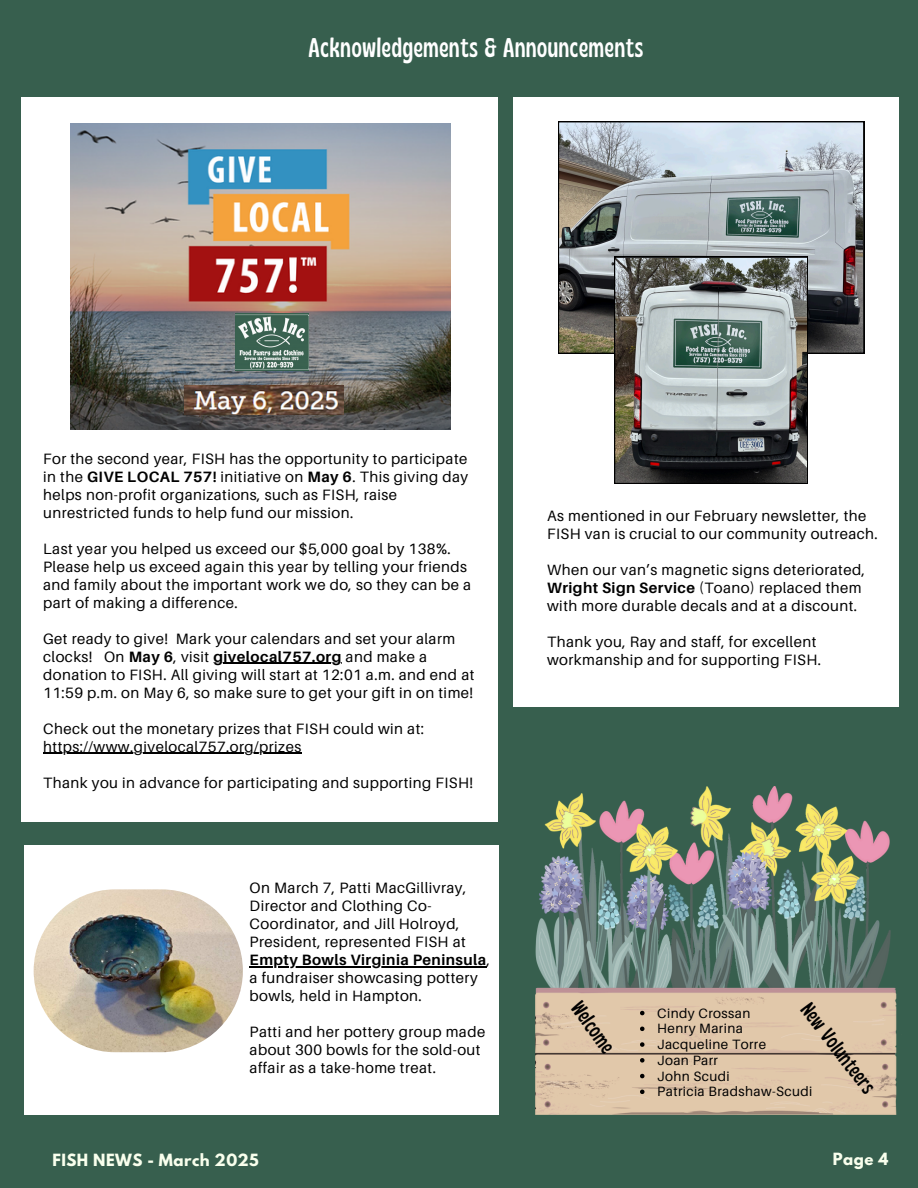
<style>
.page{position:relative;width:918px;height:1188px;background:#375f4e}
.page>*{position:absolute;margin:0;border:0;box-sizing:border-box;transform-origin:0 0}
.t1{font:condensed 27px "Gliker";letter-spacing:.03em;color:#fff}
.t2{font:condensed 21px "Gliker";color:#000}
.t3{font:15px/18px "Aileron";letter-spacing:.03em;color:#000}
.t4{font:700 15px "League Spartan";letter-spacing:.03em;color:#f9ffed}
.t5{font:13.5px "Aileron";letter-spacing:.03em;color:#000}
.s1{font-weight:700}
</style>
<div class="page">
<div style="left:21px;top:97px;width:477px;height:725px;background:#fff"></div>
<hr style="left:213px;top:663px;width:129px;height:1px;background:#000">
<hr style="left:43px;top:753px;width:259px;height:1px;background:#000">
<img style="left:71px;top:123px;width:380px;height:306px">
<img style="left:236px;top:313px;width:73px;height:58px">
<img style="left:184px;top:385px;width:160px;height:29px">
<div style="left:514px;top:97px;width:385px;height:610px;background:#fff"></div>
<img style="left:535px;top:786px;width:362px;height:329px">
<svg style="left:640px;top:1011px;width:5px;height:4px"></svg>
<svg style="left:640px;top:1027px;width:5px;height:4px"></svg>
<svg style="left:640px;top:1042px;width:5px;height:5px"></svg>
<svg style="left:640px;top:1058px;width:5px;height:5px"></svg>
<svg style="left:640px;top:1074px;width:5px;height:4px"></svg>
<svg style="left:640px;top:1090px;width:5px;height:4px"></svg>
<svg style="left:558px;top:121px;width:306px;height:233px;background:#969da0"></svg>
<svg style="left:614px;top:257px;width:194px;height:227px;background:#787d7b"></svg>
<div style="left:24px;top:845px;width:474px;height:270px;background:#fff"></div>
<img style="left:34px;top:889px;width:209px;height:163px;border-radius:81px">
<hr style="left:250px;top:966px;width:237px;height:1px;background:#000">
<p class="t1" style="left:309px;top:30px;width:336px">Acknowledgements &amp; Announcements</p>
<h1 class="t3" style="left:43px;top:449px;width:426px">For the second year, FISH has the opportunity to participate in the <span class="s1">GIVE LOCAL 757!</span> initiative on <span class="s1">May 6</span>. This giving day helps non-profit organizations, such as FISH, raise unrestricted funds to help fund our mission.</h1>
<p class="t3" style="left:43px;top:539px;width:429px">Last year you helped us exceed our $5,000 goal by 138%.<br>Please help us exceed again this year by telling your friends and family about the important work we do, so they can be a part of making a difference.</p>
<p class="t3" style="left:43px;top:629px;width:414px">Get ready to give! Mark your calendars and set your alarm clocks! On <span class="s1">May 6</span>, visit <span class="s1">givelocal757.org</span> and make a</p>
<p class="t3" style="left:43px;top:665px;width:433px">donation to FISH. All giving will start at 12:01 a.m. and end at<br>11:59 p.m. on May 6, so make sure to get your gift in on time!</p>
<p class="t3" style="left:43px;top:719px;width:382px">Check out the monetary prizes that FISH could win at:</p>
<p class="t3" style="left:43px;top:737px;width:260px">https://www.givelocal757.org/prizes</p>
<p class="t3" style="left:43px;top:773px;width:431px">Thank you in advance for participating and supporting FISH!</p>
<p class="t3" style="left:250px;top:878px;width:218px">On March 7, Patti MacGillivray,<br>Director and Clothing Co-<br>Coordinator, and Jill Holroyd,<br>President, represented FISH at</p>
<p class="t3" style="left:250px;top:950px;width:242px"><span class="s1">Empty Bowls Virginia Peninsula</span>, a fundraiser showcasing pottery bowls, held in Hampton.</p>
<p class="t3" style="left:250px;top:1022px;width:237px">Patti and her pottery group made about 300 bowls for the sold-out affair as a take-home treat.</p>
<p class="t3" style="left:547px;top:506px;width:332px">As mentioned in our February newsletter, the<br>FISH van is crucial to our community outreach.</p>
<p class="t3" style="left:547px;top:560px;width:319px">When our van’s magnetic signs deteriorated,<br><span class="s1">Wright Sign Service</span> (Toano) replaced them with more durable decals and at a discount.</p>
<p class="t3" style="left:547px;top:632px;width:276px">Thank you, Ray and staff, for excellent workmanship and for supporting FISH.</p>
<p class="t2" style="left:587px;top:996px;width:60px;rotate:55deg">Welcome</p>
<p class="t2" style="left:816px;top:998px;width:109px;rotate:52deg">New Volunteers</p>
<p class="t5" style="left:657px;top:1004px;width:95px">Cindy Crossan</p>
<p class="t5" style="left:657px;top:1020px;width:87px">Henry Marina</p>
<p class="t5" style="left:657px;top:1036px;width:110px">Jacqueline Torre</p>
<p class="t5" style="left:657px;top:1052px;width:62px">Joan Parr</p>
<p class="t5" style="left:657px;top:1067px;width:74px">John Scudi</p>
<p class="t5" style="left:657px;top:1083px;width:157px">Patricia Bradshaw-Scudi</p>
<p class="t4" style="left:53px;top:1152px;width:208px">FISH NEWS - March 2025</p>
<p class="t4" style="left:833px;top:1151px;width:57px">Page 4</p>
</div>
